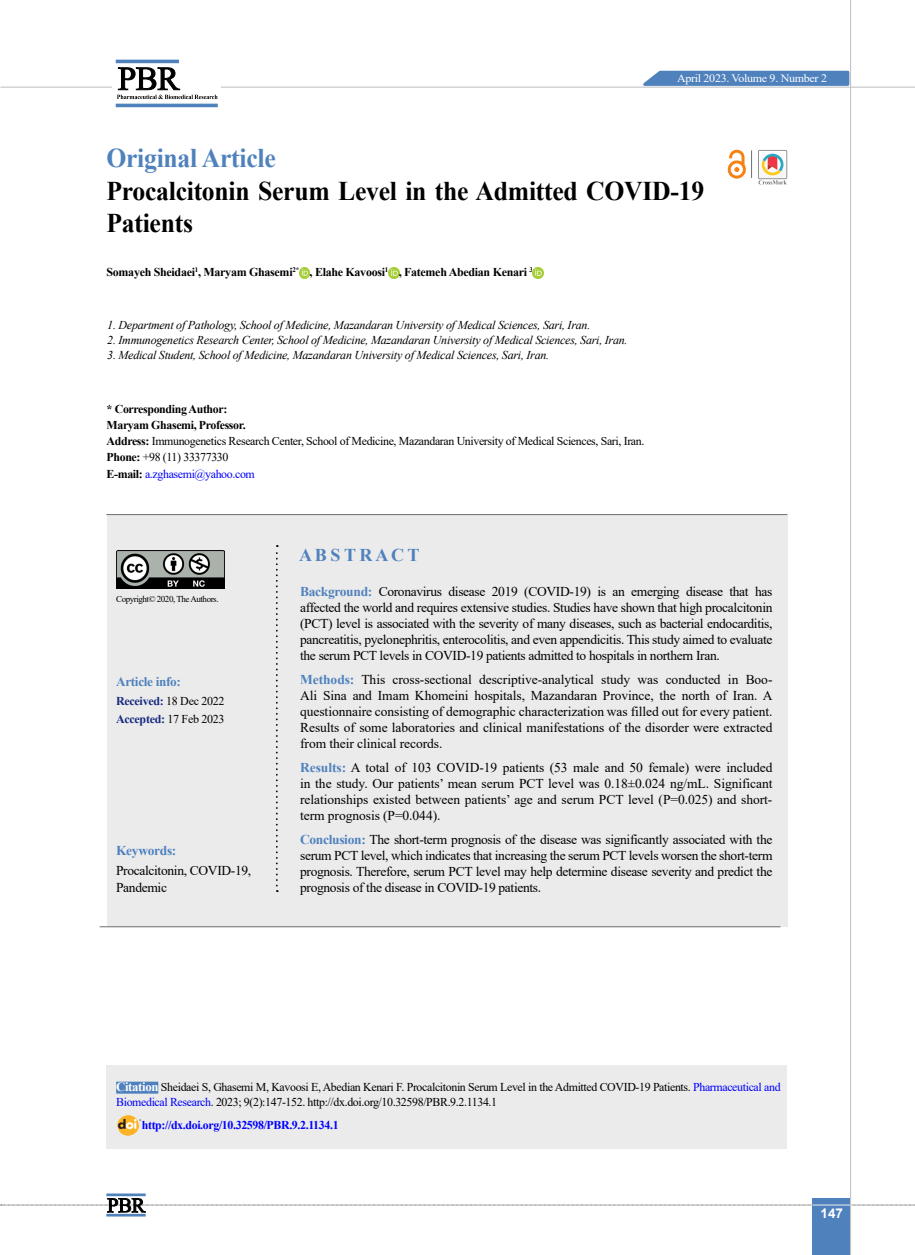
<style>
.page{position:relative;width:915px;height:1255px;background:#fff}
.page>*{position:absolute;margin:0;border:0;box-sizing:border-box;transform-origin:0 0}
.t1{font:700 27px/32.4px "Times New Roman";letter-spacing:-.01em;color:#000;scale:.95 1}
.t2{font:700 27px "Times New Roman";letter-spacing:-.01em;color:#4f81bd;scale:.95 1}
.t3{font:700 18px "Times New Roman";color:#4f81bd}
.t4{font:13.5px/16px "Times New Roman";letter-spacing:-.025em;color:#000;text-align:justify}
.t5{font:700 13.5px "Times New Roman";letter-spacing:-.025em;color:#4f81bd}
.t6{font:700 13.5px "Arial";color:#fff}
.t7{font:700 13.2px "Times New Roman";letter-spacing:-.025em;color:#4f81bd}
.t8{font:12px/16.2px "Times New Roman";letter-spacing:-.03em;color:#000}
.t9{font:italic 12px "Times New Roman";letter-spacing:-.02em;color:#000}
.t10{font:700 12px "Times New Roman";letter-spacing:-.025em;color:#000}
.t11{font:700 12px "Times New Roman";letter-spacing:-.03em;color:#00f}
.t12{font:700 12px/18.3px "Times New Roman";letter-spacing:-.025em;color:#14287e}
.t13{font:11.4px "Times New Roman";letter-spacing:-.025em;color:#fff;scale:1.05 1}
.t14{font:9px "Times New Roman";letter-spacing:-.05em;color:#000}
.s1{font-weight:700}
.s2{color:#00f}
.s3{font-weight:400;color:#000}
.s4{font-weight:700;color:#4f81bd}
.s5{font-weight:700;font-size:12.75px;color:#fff}
</style>
<div class="page">
<hr style="left:0;top:87px;width:914px;height:1px;background:#c2c4c6">
<div style="left:812px;top:1198px;width:38px;height:56px;background:#4f81bd"></div>
<hr style="left:849px;top:0;width:1px;height:1254px;background:#c2c4c6">
<svg style="left:635px;top:69px;width:215px;height:18px;background:#749bca"></svg>
<svg style="left:1px;top:1197px;width:914px;height:15px"></svg>
<hr style="left:106px;top:1193px;width:40px;height:3px;background:#4f81bd">
<hr style="left:106px;top:1213px;width:40px;height:3px;background:#4f81bd">
<div style="left:112px;top:56px;width:108px;height:49px;background:linear-gradient(to right,#fff,#fff)"></div>
<hr style="left:116px;top:60px;width:63px;height:3px;background:#4f81bd">
<hr style="left:116px;top:104px;width:102px;height:3px;background:#4f81bd">
<svg style="left:117px;top:67px;width:100px;height:32px"></svg>
<div style="left:107px;top:514px;width:680px;height:413px;background:#ebebec"></div>
<svg style="left:299px;top:267px;width:11px;height:11px"></svg>
<svg style="left:388px;top:267px;width:11px;height:11px"></svg>
<svg style="left:533px;top:267px;width:10px;height:11px"></svg>
<svg style="left:276px;top:545px;width:2px;height:346px"></svg>
<hr style="left:106px;top:514px;width:681px;height:1px;background:#6d6e71">
<hr style="left:100px;top:926px;width:680px;height:1px;background:#6d6e71">
<img style="left:116px;top:550px;width:108px;height:38px">
<div style="left:106px;top:1065px;width:680px;height:83px;background:#ebebec"></div>
<div style="left:116px;top:1081px;width:42px;height:12px;background:#4f81bd"></div>
<img style="left:117px;top:1115px;width:24px;height:20px">
<svg style="left:751px;top:150px;width:35px;height:34px"></svg>
<svg style="left:727px;top:150px;width:18px;height:28px"></svg>
<p class="t13" style="left:676px;top:70px;width:144px">April 2023. Volume 9. Number 2</p>
<h1 class="t2" style="left:106px;top:139px;width:180px">Original Article</h1>
<h1 class="t1" style="left:106px;top:173px;width:630px">Procalcitonin Serum Level in the Admitted COVID-19<br>Patients</h1>
<p class="t10" style="left:106px;top:263px;width:428px">Somayeh Sheidaei<sup>1</sup>, Maryam Ghasemi<sup>2*</sup> , Elahe Kavoosi<sup>1</sup> , Fatemeh Abedian Kenari <sup>3</sup></p>
<p class="t9" style="left:107px;top:317px;width:484px">1. Department of Pathology, School of Medicine, Mazandaran University of Medical Sciences, Sari, Iran.</p>
<p class="t9" style="left:107px;top:332px;width:521px">2. Immunogenetics Research Center, School of Medicine, Mazandaran University of Medical Sciences, Sari, Iran.</p>
<p class="t9" style="left:107px;top:347px;width:443px">3. Medical Student, School of Medicine, Mazandaran University of Medical Sciences, Sari, Iran.</p>
<p class="t8" style="left:107px;top:400px;width:539px"><span class="s1">* Corresponding Author:<br>Maryam Ghasemi, Professor.<br>Address:</span> Immunogenetics Research Center, School of Medicine, Mazandaran University of Medical Sciences, Sari, Iran.<br><span class="s1">Phone:</span> +98 (11) 33377330<br><span class="s1">E-mail:</span> <span class="s2">a.zghasemi@yahoo.com</span></p>
<p class="t14" style="left:116px;top:593px;width:104px">Copyright© 2020, The Authors.</p>
<p class="t7" style="left:116px;top:672px;width:66px">Article info:</p>
<p class="t12" style="left:116px;top:691px;width:110px">Received: <span class="s3">18 Dec 2022<br></span>Accepted: <span class="s3">17 Feb 2023</span></p>
<p class="t5" style="left:116px;top:840px;width:62px">Keywords:</p>
<p class="t4" style="left:116px;top:862px;width:137px;line-height:16.5px">Procalcitonin, COVID-19,<br>Pandemic</p>
<h2 class="t3" style="left:299px;top:542px;width:122px">A B S T R A C T</h2>
<p class="t4" style="left:300px;top:583px;width:473px"><span class="s4">Background:</span> Coronavirus disease 2019 (COVID-19) is an emerging disease that has affected the world and requires extensive studies. Studies have shown that high procalcitonin (PCT) level is associated with the severity of many diseases, such as bacterial endocarditis, pancreatitis, pyelonephritis, enterocolitis, and even appendicitis. This study aimed to evaluate the serum PCT levels in COVID-19 patients admitted to hospitals in northern Iran.</p>
<p class="t4" style="left:300px;top:671px;width:473px"><span class="s4">Methods:</span> This cross-sectional descriptive-analytical study was conducted in Boo-Ali Sina and Imam Khomeini hospitals, Mazandaran Province, the north of Iran. A questionnaire consisting of demographic characterization was filled out for every patient.<br>Results of some laboratories and clinical manifestations of the disorder were extracted from their clinical records.</p>
<p class="t4" style="left:300px;top:759px;width:473px"><span class="s4">Results:</span> A total of 103 COVID-19 patients (53 male and 50 female) were included in the study. Our patients’ mean serum PCT level was 0.18±0.024 ng/mL. Significant relationships existed between patients’ age and serum PCT level (P=0.025) and short&shy;term prognosis (P=0.044).</p>
<p class="t4" style="left:300px;top:830px;width:473px"><span class="s4">Conclusion:</span> The short-term prognosis of the disease was significantly associated with the serum PCT level, which indicates that increasing the serum PCT levels worsen the short-term prognosis. Therefore, serum PCT level may help determine disease severity and predict the prognosis of the disease in COVID-19 patients.</p>
<p class="t8" style="left:116px;top:1078px;width:665px;line-height:15px"><span class="s5">Citation</span> Sheidaei S, Ghasemi M, Kavoosi E, Abedian Kenari F. Procalcitonin Serum Level in the Admitted COVID-19 Patients. <span class="s2">Pharmaceutical and<br>Biomedical Research</span>. 2023; 9(2):147-152. http://dx.doi.org/10.32598/PBR.9.2.1134.1</p>
<p class="t11" style="left:142px;top:1116px;width:198px">http://dx.doi.org/10.32598/PBR.9.2.1134.1</p>
<p class="t6" style="left:820px;top:1203px;width:24px">147</p>
</div>
